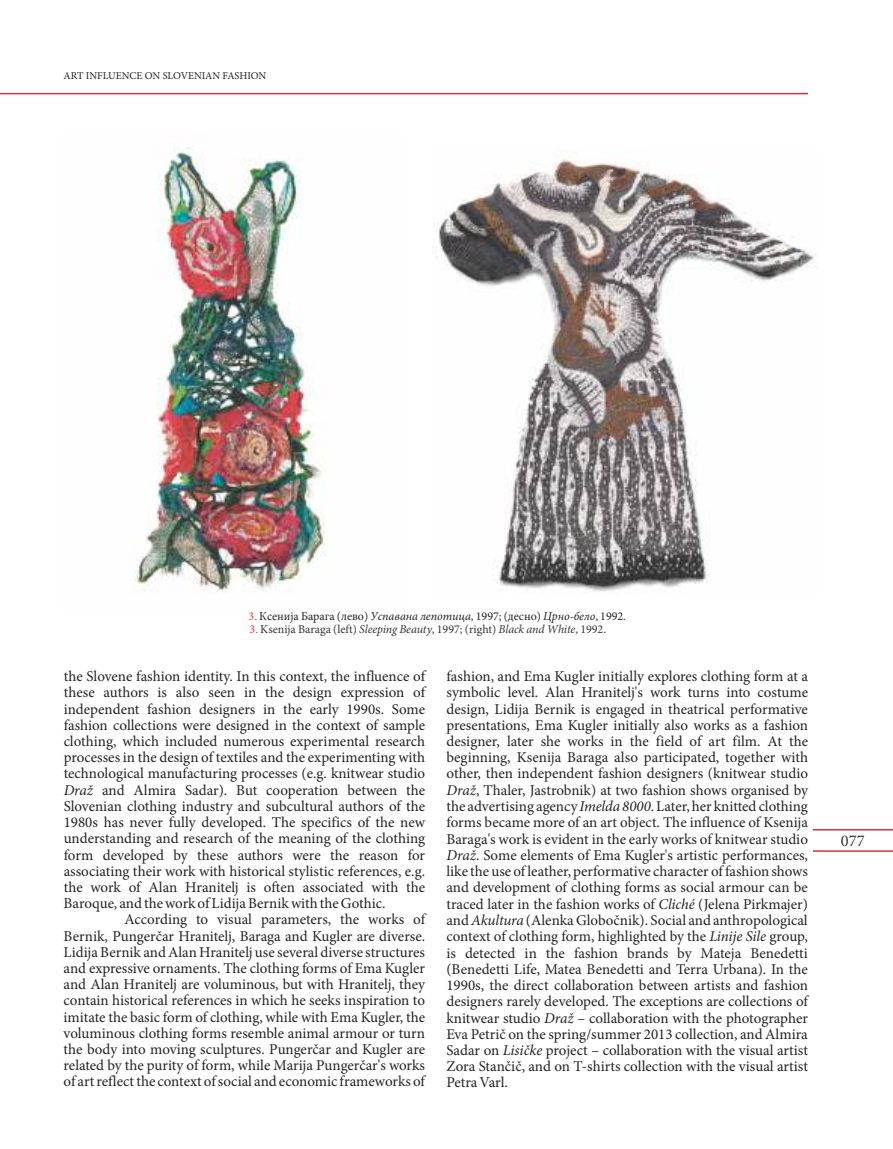
<style>
.page{position:relative;width:893px;height:1149px;background:#fff}
.page>*{position:absolute;margin:0;border:0;box-sizing:border-box;transform-origin:0 0}
.t1{font:16.5px "Minion Pro";color:#373435}
.t2{font:15px/16.2px "Minion Pro";color:#222;text-align:justify}
.t3{font:12px "Minion Pro";color:#373435}
.t4{font:12px "Minion Pro";color:#222}
.t5{font:10.5px "Minion Pro";color:#222}
.s1{color:#ed3237}
.s2{font-style:italic}
</style>
<div class="page">
<hr style="left:813px;top:828px;width:80px;height:2px;background:#d83135">
<hr style="left:813px;top:850px;width:80px;height:1px;background:#d83135">
<hr style="left:0;top:93px;width:808px;height:1px;background:#d83135">
<img style="left:437px;top:150px;width:379px;height:441px">
<img style="left:134px;top:147px;width:192px;height:446px">
<p class="t5" style="left:64px;top:71px;width:204px">ART INFLUENCE ON SLOVENIAN FASHION</p>
<p class="t4" style="left:249px;top:610px;width:379px"><span class="s1">3.</span> Ксенија Барага (лево) <span class="s2">Успавана лепотица</span>, 1997; (десно) <span class="s2">Црно-бело</span>, 1992.</p>
<p class="t3" style="left:250px;top:623px;width:358px"><span class="s1">3.</span> Ksenija Baraga (left) <span class="s2">Sleeping Beauty</span>, 1997; (right) <span class="s2">Black and White</span>, 1992.</p>
<p class="t2" style="left:64px;top:669px;width:363px">the Slovene fashion identity. In this context, the influence of</p>
<p class="t2" style="left:64px;top:685px;width:363px">these authors is also seen in the design expression of</p>
<p class="t2" style="left:64px;top:701px;width:363px">independent fashion designers in the early 1990s. Some</p>
<p class="t2" style="left:64px;top:718px;width:363px">fashion collections were designed in the context of sample</p>
<p class="t2" style="left:64px;top:734px;width:363px">clothing, which included numerous experimental research</p>
<p class="t2" style="left:64px;top:750px;width:363px">processes in the design of textiles and the experimenting with</p>
<p class="t2" style="left:64px;top:766px;width:363px">technological manufacturing processes (e.g. knitwear studio</p>
<p class="t2" style="left:64px;top:783px;width:363px"><span class="s2">Draž</span> and Almira Sadar). But cooperation between the</p>
<p class="t2" style="left:64px;top:799px;width:363px">Slovenian clothing industry and subcultural authors of the</p>
<p class="t2" style="left:64px;top:815px;width:363px">1980s has never fully developed. The specifics of the new</p>
<p class="t2" style="left:64px;top:831px;width:363px">understanding and research of the meaning of the clothing</p>
<p class="t2" style="left:64px;top:847px;width:363px">form developed by these authors were the reason for</p>
<p class="t2" style="left:64px;top:864px;width:363px">associating their work with historical stylistic references, e.g.</p>
<p class="t2" style="left:64px;top:880px;width:363px">the work of Alan Hranitelj is often associated with the</p>
<p class="t2" style="left:64px;top:896px;width:324px">Baroque, and the work of Lidija Bernik with the Gothic.</p>
<p class="t2" style="left:125px;top:912px;width:302px">According to visual parameters, the works of</p>
<p class="t2" style="left:64px;top:928px;width:363px">Bernik, Pungerčar Hranitelj, Baraga and Kugler are diverse.</p>
<p class="t2" style="left:64px;top:944px;width:363px">Lidija Bernik and Alan Hranitelj use several diverse structures</p>
<p class="t2" style="left:64px;top:961px;width:363px">and expressive ornaments. The clothing forms of Ema Kugler</p>
<p class="t2" style="left:64px;top:977px;width:363px">and Alan Hranitelj are voluminous, but with Hranitelj, they</p>
<p class="t2" style="left:64px;top:993px;width:363px">contain historical references in which he seeks inspiration to</p>
<p class="t2" style="left:64px;top:1009px;width:363px">imitate the basic form of clothing, while with Ema Kugler, the</p>
<p class="t2" style="left:64px;top:1025px;width:363px">voluminous clothing forms resemble animal armour or turn</p>
<p class="t2" style="left:64px;top:1042px;width:363px">the body into moving sculptures. Pungerčar and Kugler are</p>
<p class="t2" style="left:64px;top:1058px;width:363px">related by the purity of form, while Marija Pungerčar's works</p>
<p class="t2" style="left:64px;top:1074px;width:363px">of art reflect the context of social and economic frameworks of</p>
<p class="t2" style="left:446px;top:669px;width:363px">fashion, and Ema Kugler initially explores clothing form at a symbolic level. Alan Hranitelj's work turns into costume design, Lidija Bernik is engaged in theatrical performative presentations, Ema Kugler initially also works as a fashion designer, later she works in the field of art film. At the beginning, Ksenija Baraga also participated, together with other, then independent fashion designers (knitwear studio <span class="s2">Draž</span>, Thaler, Jastrobnik) at two fashion shows organised by the advertising agency <span class="s2">Imelda 8000</span>. Later, her knitted clothing forms became more of an art object. The influence of Ksenija Baraga's work is evident in the early works of knitwear studio <span class="s2">Draž</span>. Some elements of Ema Kugler's artistic performances, like the use of leather, performative character of fashion shows and development of clothing forms as social armour can be traced later in the fashion works of <span class="s2">Cliché</span> (Jelena Pirkmajer) and <span class="s2">Akultura</span> (Alenka Globočnik). Social and anthropological context of clothing form, highlighted by the <span class="s2">Linije Sile</span> group, is detected in the fashion brands by Mateja Benedetti (Benedetti Life, Matea Benedetti and Terra Urbana). In the 1990s, the direct collaboration between artists and fashion designers rarely developed. The exceptions are collections of knitwear studio <span class="s2">Draž</span> – collaboration with the photographer Eva Petrič on the spring/summer 2013 collection, and Almira Sadar on <span class="s2">Lisičke</span> project – collaboration with the visual artist Zora Stančič, and on T-shirts collection with the visual artist Petra Varl.</p>
<p class="t1" style="left:841px;top:833px;width:25px">077</p>
</div>
